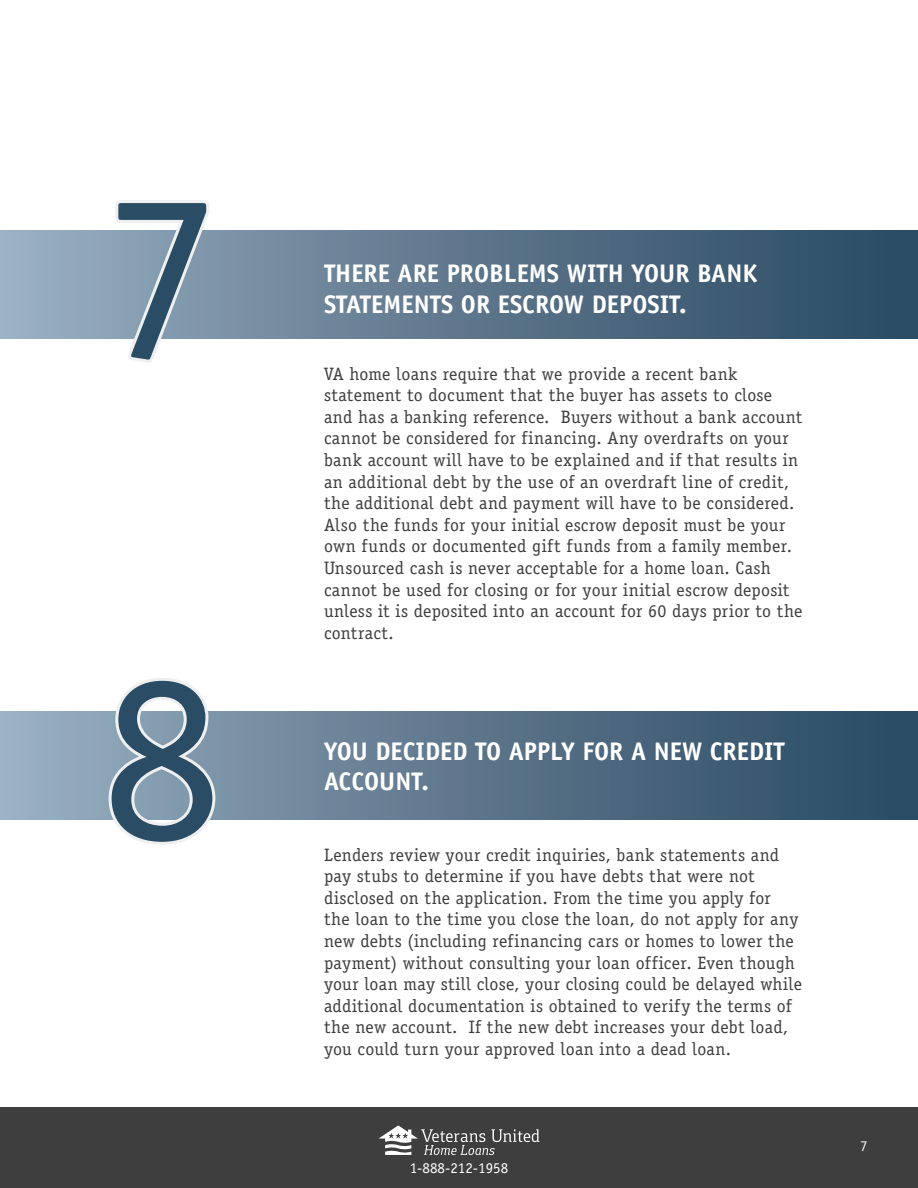
<style>
.page{position:relative;width:918px;height:1188px;background:#fff}
.page>*{position:absolute;margin:0;border:0;box-sizing:border-box;transform-origin:0 0}
.Default{font:240px "Officina Sans";color:#2a4c65}
.t1{font:700 25.5px/30.6px "Officina Sans";color:#fff}
.t2{font:18px/21.6px "Officina Serif";letter-spacing:.015em;color:#3e3e3f}
.t3{font:15px "Officina Sans";color:#fff}
.t4{font:15px "Officina Serif";color:#edeff0}
</style>
<div class="page">
<svg style="left:0;top:231px;width:918px;height:108px;background:#5a758b"></svg>
<svg style="left:112px;top:200px;width:102px;height:163px"></svg>
<svg style="left:0;top:712px;width:918px;height:108px;background:#5a758a"></svg>
<svg style="left:106px;top:678px;width:112px;height:167px"></svg>
<div style="left:0;top:1107px;width:918px;height:81px;background:#3e3e3f"></div>
<svg style="left:379px;top:1125px;width:160px;height:30px"></svg>
<p class="Default" style="left:102px;top:136px;width:121px">7</p>
<p class="Default" style="left:102px;top:617px;width:121px">8</p>
<p class="t1" style="left:324px;top:258px;width:435px">THERE ARE PROBLEMS WITH YOUR BANK<br>STATEMENTS OR ESCROW DEPOSIT.</p>
<p class="t2" style="left:324px;top:363px;width:480px">VA home loans require that we provide a recent bank statement to document that the buyer has assets to close and has a banking reference. Buyers without a bank account cannot be considered for financing. Any overdrafts on your bank account will have to be explained and if that results in an additional debt by the use of an overdraft line of credit, the additional debt and payment will have to be considered.<br>Also the funds for your initial escrow deposit must be your own funds or documented gift funds from a family member.<br>Unsourced cash is never acceptable for a home loan. Cash cannot be used for closing or for your initial escrow deposit unless it is deposited into an account for 60 days prior to the contract.</p>
<p class="t1" style="left:324px;top:735px;width:462px">YOU DECIDED TO APPLY FOR A NEW CREDIT<br>ACCOUNT.</p>
<p class="t2" style="left:324px;top:844px;width:480px">Lenders review your credit inquiries, bank statements and pay stubs to determine if you have debts that were not disclosed on the application. From the time you apply for<br>the loan to the time you close the loan, do not apply for any new debts (including refinancing cars or homes to lower the payment) without consulting your loan officer. Even though your loan may still close, your closing could be delayed while additional documentation is obtained to verify the terms of the new account. If the new debt increases your debt load, you could turn your approved loan into a dead loan.</p>
<p class="t3" style="left:410px;top:1159px;width:100px">1-888-212-1958</p>
<p class="t4" style="left:860px;top:1137px;width:9px">7</p>
</div>
